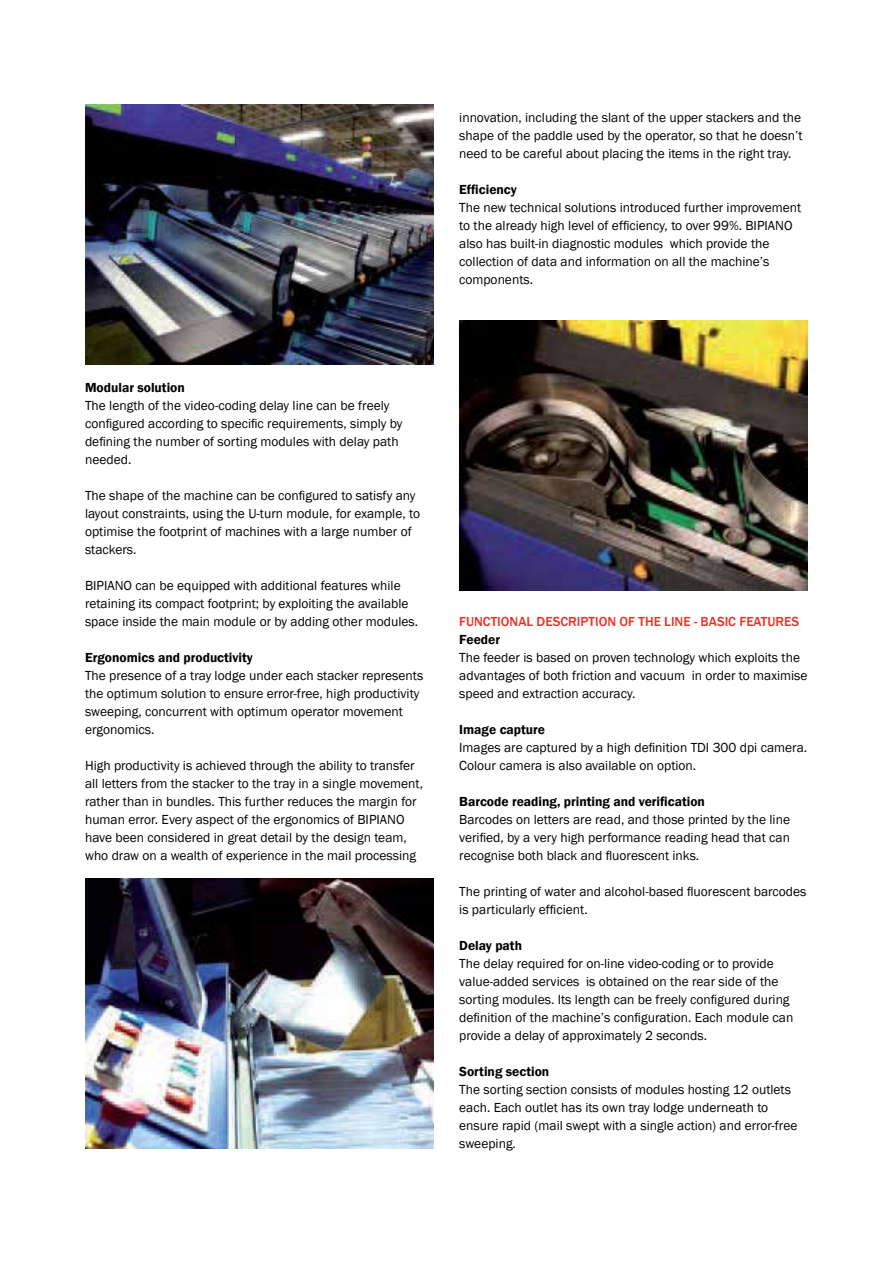
<style>
.page{position:relative;width:893px;height:1263px;background:#fff}
.page>*{position:absolute;margin:0;border:0;box-sizing:border-box;transform-origin:0 0}
.t1{font:13.5px/18px "Franklin Gothic";color:#000}
.t2{font:600 13.5px "Franklin Gothic";color:#000}
.t3{font:500 13.5px "Franklin Gothic";color:#ee3124}
</style>
<div class="page">
<img style="left:85px;top:104px;width:349px;height:260px">
<img style="left:459px;top:320px;width:349px;height:270px">
<img style="left:85px;top:878px;width:349px;height:270px">
<p class="t1" style="left:459px;top:109px;width:345px;text-align:justify">innovation, including the slant of the upper stackers and the shape of the paddle used by the operator, so that he doesn’t need to be careful about placing the items in the right tray.</p>
<p class="t2" style="left:459px;top:181px;width:59px">Efficiency</p>
<p class="t1" style="left:459px;top:199px;width:343px">The new technical solutions introduced further improvement to the already high level of efficiency, to over 99%. BIPIANO also has built-in diagnostic modules which provide the collection of data and information on all the machine’s components.</p>
<p class="t2" style="left:85px;top:379px;width:101px">Modular solution</p>
<p class="t1" style="left:85px;top:397px;width:319px">The length of the video-coding delay line can be freely configured according to specific requirements, simply by defining the number of sorting modules with delay path needed.</p>
<p class="t1" style="left:85px;top:487px;width:337px">The shape of the machine can be configured to satisfy any layout constraints, using the U-turn module, for example, to optimise the footprint of machines with a large number of stackers.</p>
<p class="t1" style="left:85px;top:577px;width:335px">BIPIANO can be equipped with additional features while retaining its compact footprint; by exploiting the available space inside the main module or by adding other modules.</p>
<p class="t2" style="left:85px;top:649px;width:169px">Ergonomics and productivity</p>
<p class="t1" style="left:85px;top:667px;width:340px">The presence of a tray lodge under each stacker represents the optimum solution to ensure error-free, high productivity sweeping, concurrent with optimum operator movement ergonomics.</p>
<p class="t1" style="left:85px;top:757px;width:339px">High productivity is achieved through the ability to transfer all letters from the stacker to the tray in a single movement, rather than in bundles. This further reduces the margin for human error. Every aspect of the ergonomics of BIPIANO have been considered in great detail by the design team, who draw on a wealth of experience in the mail processing</p>
<p class="t3" style="left:459px;top:613px;width:341px">FUNCTIONAL DESCRIPTION OF THE LINE - BASIC FEATURES</p>
<p class="t2" style="left:459px;top:631px;width:42px">Feeder</p>
<p class="t1" style="left:459px;top:649px;width:350px">The feeder is based on proven technology which exploits the advantages of both friction and vacuum in order to maximise speed and extraction accuracy.</p>
<p class="t2" style="left:459px;top:721px;width:87px">Image capture</p>
<p class="t1" style="left:459px;top:739px;width:349px">Images are captured by a high definition TDI 300 dpi camera.<br>Colour camera is also available on option.</p>
<p class="t2" style="left:459px;top:793px;width:247px">Barcode reading, printing and verification</p>
<p class="t1" style="left:459px;top:811px;width:332px;text-align:justify">Barcodes on letters are read, and those printed by the line verified, by a very high performance reading head that can recognise both black and fluorescent inks.</p>
<p class="t1" style="left:459px;top:883px;width:349px">The printing of water and alcohol-based fluorescent barcodes is particularly efficient.</p>
<p class="t2" style="left:459px;top:937px;width:64px">Delay path</p>
<p class="t1" style="left:459px;top:955px;width:336px">The delay required for on-line video-coding or to provide value-added services is obtained on the rear side of the sorting modules. Its length can be freely configured during definition of the machine’s configuration. Each module can provide a delay of approximately 2 seconds.</p>
<p class="t2" style="left:459px;top:1063px;width:92px">Sorting section</p>
<p class="t1" style="left:459px;top:1081px;width:340px">The sorting section consists of modules hosting 12 outlets each. Each outlet has its own tray lodge underneath to ensure rapid (mail swept with a single action) and error-free sweeping.</p>
</div>
